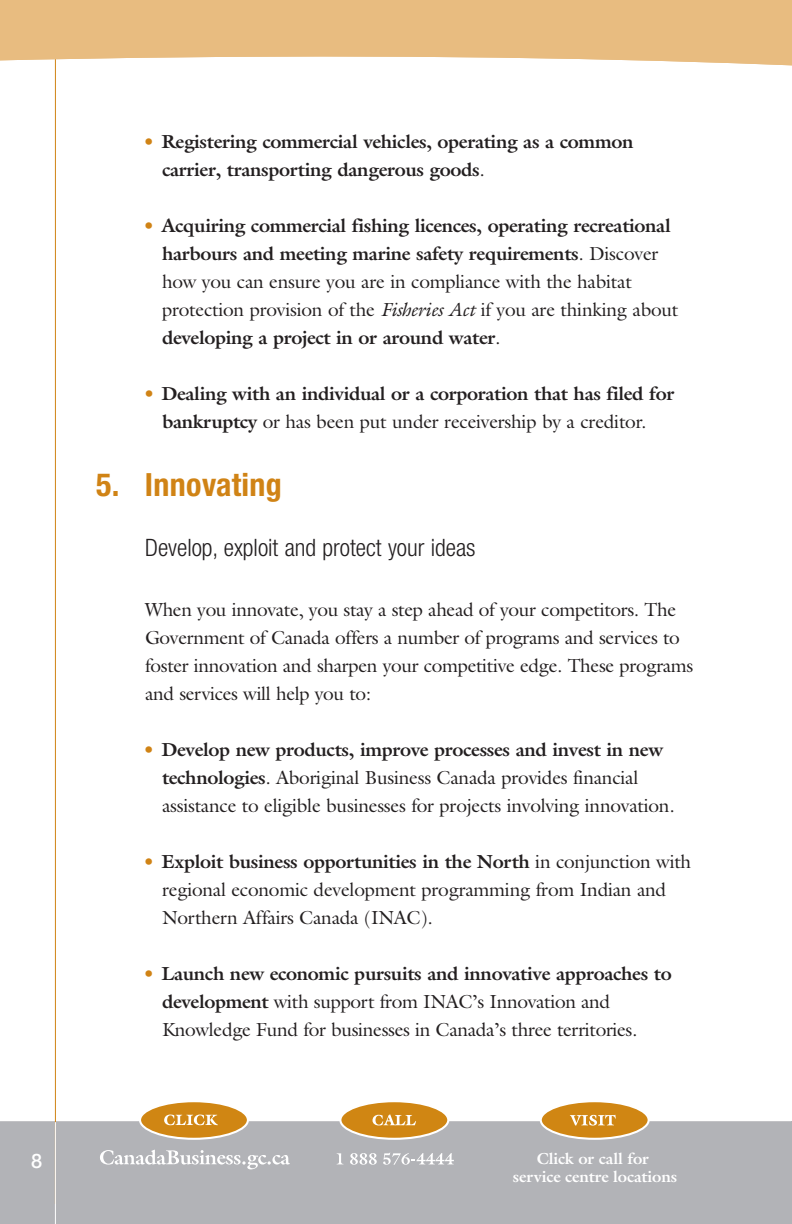
<style>
.page{position:relative;width:792px;height:1224px;background:#fff}
.page>*{position:absolute;margin:0;border:0;box-sizing:border-box;transform-origin:0 0}
.t1{font:700 condensed 32px "Helvetica Neue";letter-spacing:.01em;color:#d08315}
.t2{font:300 condensed 24px "Helvetica Neue";color:#231f20}
.t3{font:500 20px "Helvetica Neue";color:#fff}
.t4{font:19px/28px "Galliard Std";letter-spacing:-.015em;color:#231f20}
.t5{font:700 19px/28px "Galliard Std";letter-spacing:-.02em;color:#231f20}
.t6{font:700 16px/18px "Galliard Std";letter-spacing:-.01em;color:#fff;text-align:center}
.s1{font-weight:400;color:#d08315}
.s2{font-weight:400}
.s3{font-weight:400;font-style:italic}
.s4{color:#d08315}
.s5{font-weight:700}
</style>
<div class="page">
<hr style="left:791px;top:1122px;width:1px;height:102px;background:#b2b3b7">
<div style="left:0;top:1122px;width:791px;height:102px;background:#b2b3b7"></div>
<svg style="left:139px;top:1102px;width:110px;height:38px"></svg>
<svg style="left:339px;top:1102px;width:110px;height:38px"></svg>
<svg style="left:540px;top:1102px;width:110px;height:38px"></svg>
<svg style="left:100px;top:1150px;width:190px;height:19px"></svg>
<svg style="left:337px;top:1153px;width:6px;height:11px"></svg>
<svg style="left:350px;top:1153px;width:27px;height:12px"></svg>
<svg style="left:383px;top:1153px;width:71px;height:12px"></svg>
<hr style="left:55px;top:41px;width:1px;height:1163px;background:#d08315">
<hr style="left:55px;top:1122px;width:1px;height:102px;background:#fff">
<svg style="left:0;top:0;width:792px;height:140px"></svg>
<p class="t3" style="left:31px;top:1154px;width:13px">8</p>
<p class="t5" style="left:162px;top:129px;width:473px;text-indent:-19px"><span class="s1">•</span> Registering commercial vehicles, operating as a common carrier, transporting dangerous goods<span class="s2">.</span></p>
<p class="t5" style="left:162px;top:213px;width:518px;text-indent:-19px"><span class="s1">•</span> Acquiring commercial fishing licences, operating recreational harbours and meeting marine safety requirements<span class="s2">. Discover how you can ensure you are in compliance with the habitat protection provision of the</span> <span class="s3">Fisheries Act</span> <span class="s2">if you are thinking about </span>developing a project in or around water<span class="s2">.</span></p>
<p class="t5" style="left:143px;top:381px;width:533px;text-align:center"><span class="s1">•</span> Dealing with an individual or a corporation that has filed for bankruptcy <span class="s2">or has been put under receivership by a creditor.</span></p>
<h1 class="t1" style="left:96px;top:473px;width:187px">5. Innovating</h1>
<p class="t2" style="left:145px;top:539px;width:332px">Develop, exploit and protect your ideas</p>
<p class="t4" style="left:145px;top:597px;width:550px">When you innovate, you stay a step ahead of your competitors. The Government of Canada offers a number of programs and services to foster innovation and sharpen your competitive edge. These programs and services will help you to:</p>
<p class="t4" style="left:162px;top:737px;width:514px;text-indent:-19px"><span class="s4">•</span> <span class="s5">Develop new products, improve processes and invest in new technologies</span>. Aboriginal Business Canada provides financial assistance to eligible businesses for projects involving innovation.</p>
<p class="t4" style="left:162px;top:849px;width:531px;text-indent:-19px"><span class="s4">•</span> <span class="s5">Exploit business opportunities in the North</span> in conjunction with regional economic development programming from Indian and<br>Northern Affairs Canada (INAC).</p>
<p class="t4" style="left:162px;top:961px;width:511px;text-indent:-19px"><span class="s4">•</span> <span class="s5">Launch new economic pursuits and innovative approaches to development</span> with support from INAC’s Innovation and<br>Knowledge Fund for businesses in Canada’s three territories.</p>
<p class="t6" style="left:513px;top:1151px;width:166px">Click or call for<br>service centre locations</p>
</div>
